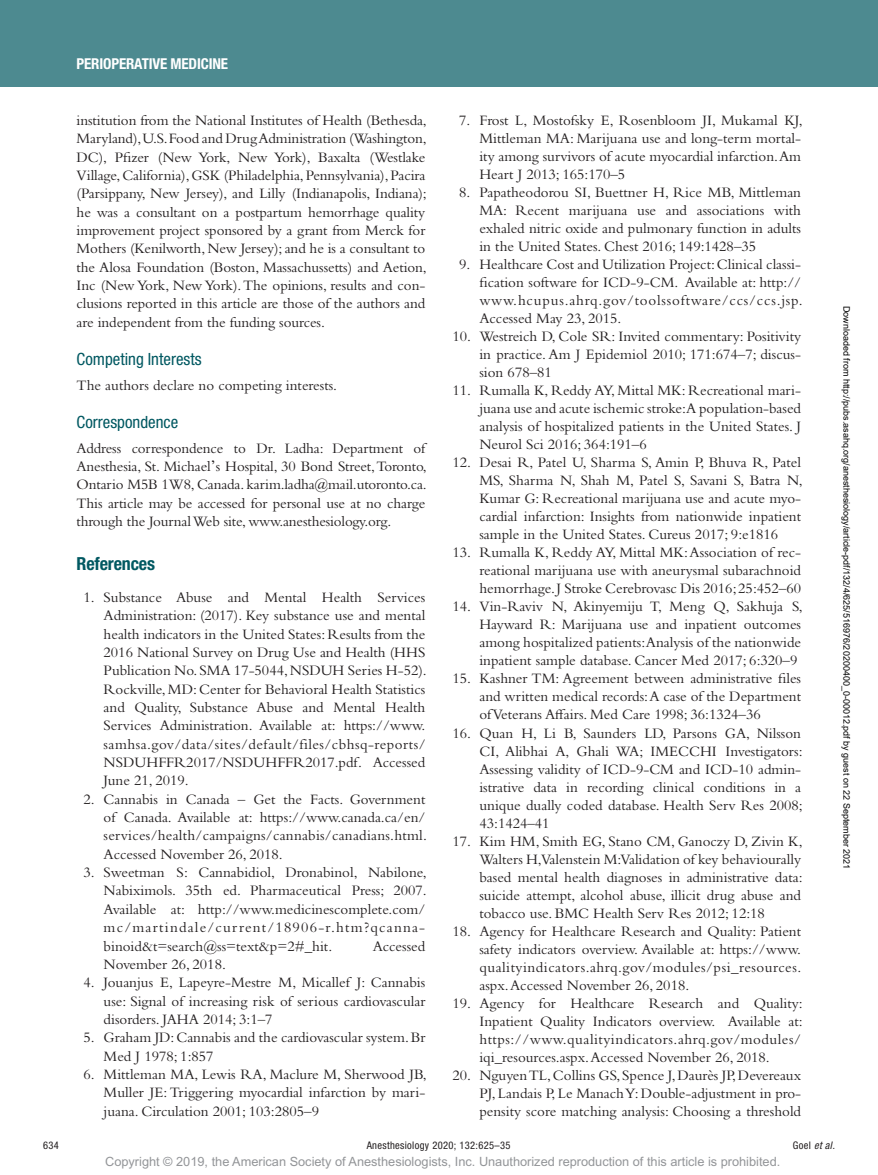
<style>
.page{position:relative;width:878px;height:1175px;background:#fff}
.page>*{position:absolute;margin:0;border:0;box-sizing:border-box;transform-origin:0 0}
.t1{font:700 condensed 18px "Helvetica Neue LT Std";color:#005861}
.t2{font:condensed 16.8px "Helvetica Neue LT Std";color:#005861}
.t3{font:15px/18px "Bembo Std";color:#231f20;text-align:justify}
.t4{font:700 condensed 15px "Helvetica Neue LT Std";letter-spacing:-.01em;color:#fff}
.t5{font:12.75px "Arial MT Std";color:#939598}
.t6{font:condensed 10.5px "Helvetica Neue LT Std";letter-spacing:.03em;color:#231f20}
.t7{font:italic condensed 10.5px "Helvetica Neue LT Std";color:#231f20}
.t8{font:9px "Arial";color:#000}
.s1{font-family:"Gandhari Unicode"}
.s2{font-style:normal}
</style>
<div class="page">
<div style="left:0;top:0;width:878px;height:86px;background:#4d8a90"></div>
<p class="t4" style="left:77px;top:54px;width:153px">PERIOPERATIVE MEDICINE</p>
<p class="t3" style="left:479px;top:111px;width:325px;text-indent:-20px">7. Frost L, Mostofsky E, Rosenbloom JI, Mukamal KJ, Mittleman MA: Marijuana use and long-term mortal&shy;ity among survivors of acute myocardial infarction. Am Heart J 2013; 165:170–5</p>
<p class="t3" style="left:479px;top:183px;width:323px;text-indent:-20px">8. Papatheodorou SI, Buettner H, Rice MB, Mittleman MA: Recent marijuana use and associations with exhaled nitric oxide and pulmonary function in adults in the United States. Chest 2016; 149:1428–35</p>
<p class="t3" style="left:479px;top:255px;width:325px;text-indent:-20px">9. Healthcare Cost and Utilization Project: Clinical classi&shy;fication software for ICD-9-CM. Available at: http:// www.hcupus.ahrq.gov/toolssoftware/ccs/ccs.jsp.<br>Accessed May 23, 2015.</p>
<p class="t3" style="left:479px;top:327px;width:323px;text-indent:-27px">10. Westreich D, Cole SR: Invited commentary: Positivity in practice. Am J Epidemiol 2010; 171:674–7; discus&shy;sion 678–81</p>
<p class="t3" style="left:479px;top:381px;width:323px;text-indent:-27px">11. Rumalla K, Reddy AY, Mittal MK: Recreational mari&shy;juana use and acute ischemic stroke:A population-based analysis of hospitalized patients in the United States. J Neurol Sci 2016; 364:191–6</p>
<p class="t3" style="left:479px;top:453px;width:325px;text-indent:-27px">12. Desai R, Patel U, Sharma S, Amin P, Bhuva R, Patel MS, Sharma N, Shah M, Patel S, Savani S, Batra N, Kumar G: Recreational marijuana use and acute myo&shy;cardial infarction: Insights from nationwide inpatient sample in the United States. Cureus 2017; 9:e1816</p>
<p class="t3" style="left:479px;top:543px;width:323px;text-indent:-27px">13. Rumalla K, Reddy AY, Mittal MK: Association of rec&shy;reational marijuana use with aneurysmal subarachnoid hemorrhage. J Stroke Cerebrovasc Dis 2016; 25:452–60</p>
<p class="t3" style="left:479px;top:597px;width:325px;text-indent:-27px">14. Vin-Raviv N, Akinyemiju T, Meng Q, Sakhuja S, Hayward R: Marijuana use and inpatient outcomes among hospitalized patients:Analysis of the nationwide inpatient sample database. Cancer Med 2017; 6:320–9</p>
<p class="t3" style="left:479px;top:669px;width:323px;text-indent:-27px">15. Kashner TM: Agreement between administrative files and written medical records: A case of the Department of Veterans Affairs. Med Care 1998; 36:1324–36</p>
<p class="t3" style="left:479px;top:723px;width:325px;text-indent:-27px">16. Quan H, Li B, Saunders LD, Parsons GA, Nilsson CI, Alibhai A, Ghali WA; IMECCHI Investigators:<br>Assessing validity of ICD-9-CM and ICD-10 admin&shy;istrative data in recording clinical conditions in a unique dually coded database. Health Serv Res 2008; 43:1424–41</p>
<p class="t3" style="left:479px;top:831px;width:325px;text-indent:-27px">17. Kim HM, Smith EG, Stano CM, Ganoczy D, Zivin K, Walters H,Valenstein M:Validation of key behaviourally based mental health diagnoses in administrative data: suicide attempt, alcohol abuse, illicit drug abuse and tobacco use. BMC Health Serv Res 2012; 12:18</p>
<p class="t3" style="left:479px;top:921px;width:323px;text-indent:-27px">18. Agency for Healthcare Research and Quality: Patient safety indicators overview. Available at: https://www. qualityindicators.ahrq.gov/modules/psi_resources. aspx. Accessed November 26, 2018.</p>
<p class="t3" style="left:479px;top:993px;width:325px;text-indent:-27px">19. Agency for Healthcare Research and Quality:<br>Inpatient Quality Indicators overview. Available at: https://www.qualityindicators.ahrq.gov/modules/ iqi_resources.aspx. Accessed November 26, 2018.</p>
<p class="t3" style="left:479px;top:1065px;width:323px;text-indent:-27px">20. Nguyen TL, Collins GS, Spence J, Daurès JP, Devereaux PJ, Landais P, Le Manach Y: Double-adjustment in pro&shy;pensity score matching analysis: Choosing a threshold</p>
<p class="t5" style="left:105px;top:1154px;width:676px">Copyright © 2019, the American Society of Anesthesiologists, Inc. Unauthorized reproduction of this article is prohibited.</p>
<p class="t3" style="left:77px;top:111px;width:352px">institution from the National Institutes of Health (Bethesda, Maryland), U.S. Food and Drug Administration (Washington, DC), Pfizer (New York, New York), Baxalta (Westlake Village, California), GSK (Philadelphia, Pennsylvania), Pacira (Parsippany, New Jersey), and Lilly (Indianapolis, Indiana); he was a consultant on a postpartum hemorrhage quality improvement project sponsored by a grant from Merck for Mothers (Kenilworth, New Jersey); and he is a consultant to the Alosa Foundation (Boston, Massachussetts) and Aetion, Inc (New York, New York). The opinions, results and con&shy;clusions reported in this article are those of the authors and are independent from the funding sources.</p>
<p class="t2" style="left:77px;top:349px;width:126px">Competing Interests</p>
<p class="t3" style="left:77px;top:376px;width:262px">The authors declare no competing interests.</p>
<p class="t2" style="left:77px;top:412px;width:103px">Correspondence</p>
<p class="t3" style="left:77px;top:438px;width:352px">Address correspondence to Dr. Ladha: Department of Anesthesia, St. Michael<span class="s1">’</span>s Hospital, 30 Bond Street, Toronto, Ontario M5B 1W8, Canada. karim.ladha@mail.utoronto.ca.<br>This article may be accessed for personal use at no charge through the Journal Web site, www.anesthesiology.org.</p>
<p class="t1" style="left:77px;top:552px;width:80px">REFERENCES</p>
<p class="t3" style="left:104px;top:587px;width:325px;text-indent:-20px">1. Substance Abuse and Mental Health Services Administration: (2017). Key substance use and mental health indicators in the United States: Results from the 2016 National Survey on Drug Use and Health (HHS Publication No. SMA 17-5044, NSDUH Series H-52).<br>Rockville, MD: Center for Behavioral Health Statistics and Quality, Substance Abuse and Mental Health Services Administration. Available at: https://www. samhsa.gov/data/sites/default/files/cbhsq-reports/ NSDUHFFR2017/NSDUHFFR2017.pdf. Accessed June 21, 2019.</p>
<p class="t3" style="left:104px;top:789px;width:325px;text-indent:-20px">2. Cannabis in Canada – Get the Facts. Government of Canada. Available at: https://www.canada.ca/en/ services/health/campaigns/cannabis/canadians.html.<br>Accessed November 26, 2018.</p>
<p class="t3" style="left:104px;top:863px;width:325px;text-indent:-20px">3. Sweetman S: Cannabidiol, Dronabinol, Nabilone, Nabiximols. 35th ed. Pharmaceutical Press; 2007.<br>Available at: http://www.medicinescomplete.com/ mc/martindale/current/18906-r.htm?qcanna&shy;binoid&amp;t=search@ss=text&amp;p=2#_hit.</p>
<p class="t8" style="left:850px;top:306px;width:565px;rotate:90deg">Downloaded from http://pubs.asahq.org/anesthesiology/article-pdf/132/4/625/516976/20200400_0-00012.pdf by guest on 22 September 2021</p>
<p class="t3" style="left:372px;top:936px;width:54px">Accessed</p>
<p class="t3" style="left:104px;top:954px;width:124px">November 26, 2018.</p>
<p class="t3" style="left:104px;top:973px;width:323px;text-indent:-20px">4. Jouanjus E, Lapeyre-Mestre M, Micallef J: Cannabis use: Signal of increasing risk of serious cardiovascular disorders. JAHA 2014; 3:1–7</p>
<p class="t3" style="left:104px;top:1028px;width:323px;text-indent:-20px">5. Graham JD: Cannabis and the cardiovascular system. Br<br>Med J 1978; 1:857</p>
<p class="t3" style="left:104px;top:1064px;width:325px;text-indent:-20px">6. Mittleman MA, Lewis RA, Maclure M, Sherwood JB, Muller JE: Triggering myocardial infarction by mari&shy;juana. Circulation 2001; 103:2805–9</p>
<p class="t7" style="left:792px;top:1139px;width:43px"><span class="s2">Goel</span> et al.</p>
<p class="t6" style="left:43px;top:1139px;width:17px">634</p>
<p class="t6" style="left:367px;top:1139px;width:145px">Anesthesiology 2020; 132:625–35</p>
</div>
